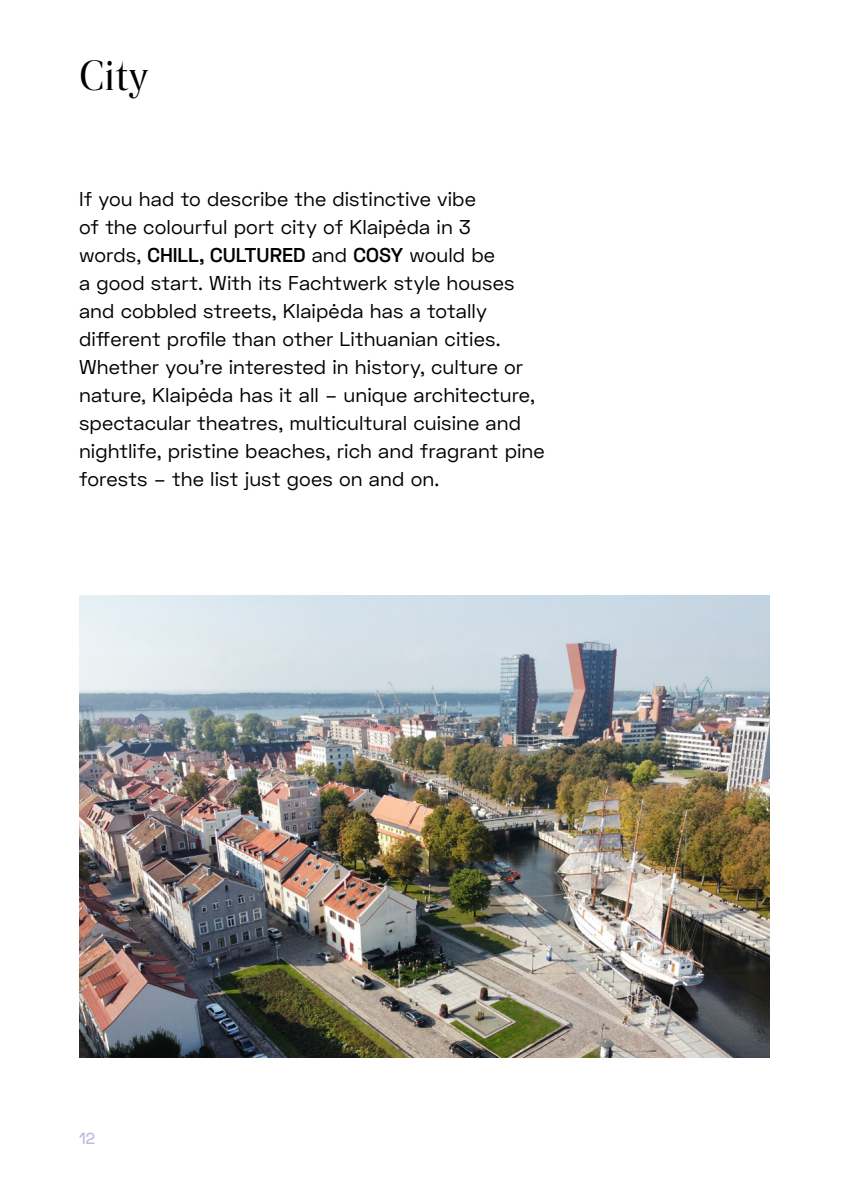
<style>
.page{position:relative;width:842px;height:1191px;background:#fff}
.page>*{position:absolute;margin:0;border:0;box-sizing:border-box;transform-origin:0 0}
.t1{font:40px "Rando Display";color:#000}
.t2{font:20px/28px "Space Grotesk";letter-spacing:.005em;color:#000}
.t3{font:500 16px "Space Grotesk";color:#bcbade}
.s1{font-weight:600}
</style>
<div class="page">
<img style="left:79px;top:595px;width:691px;height:462px">
<h1 class="t1" style="left:79px;top:47px;width:72px">City</h1>
<p class="t2" style="left:79px;top:185px;width:467px">If you had to describe the distinctive vibe<br>of the colourful port city of Klaipėda in 3<br>words, <span class="s1">CHILL, CULTURED</span> and <span class="s1">COSY</span> would be<br>a good start. With its Fachtwerk style houses and cobbled streets, Klaipėda has a totally different profile than other Lithuanian cities.<br>Whether you’re interested in history, culture or nature, Klaipėda has it all – unique architecture, spectacular theatres, multicultural cuisine and nightlife, pristine beaches, rich and fragrant pine forests – the list just goes on and on.</p>
<p class="t3" style="left:79px;top:1127px;width:18px">12</p>
</div>
